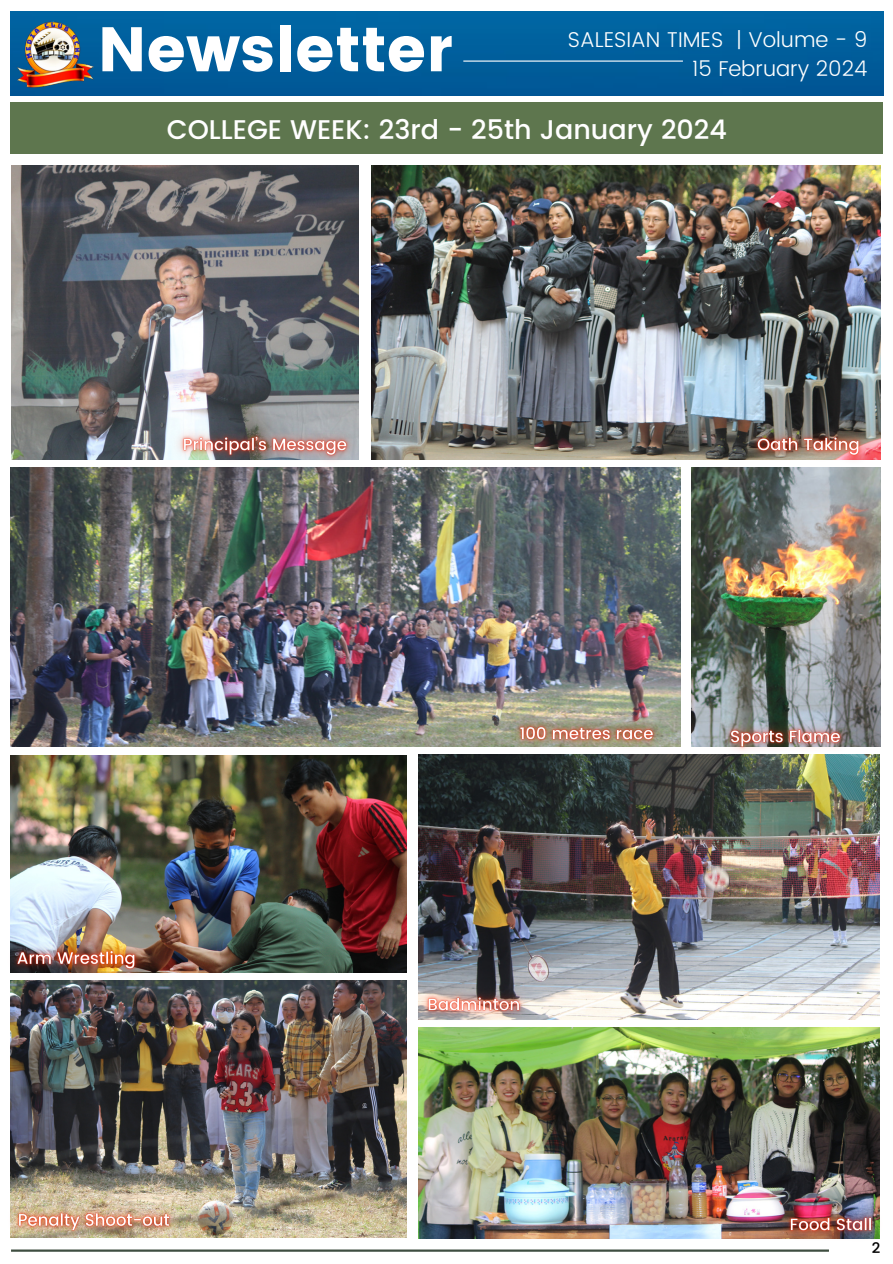
<style>
.page{position:relative;width:893px;height:1264px;background:#fff}
.page>*{position:absolute;margin:0;border:0;box-sizing:border-box;transform-origin:0 0}
.t1{font:62.55px "Poppins";color:#fff}
.t2{font:500 27px "Poppins";color:#fff}
.t3{font:300 21.45px/29.2px "Poppins";color:#fff;text-align:right}
.t4{font:500 14.85px "Poppins";color:#000}
</style>
<div class="page">
<div style="left:11px;top:102px;width:872px;height:52px;background:#5e764e"></div>
<div style="left:11px;top:12px;width:872px;height:83px;background:#005e9c"></div>
<img style="left:15px;top:17px;width:78px;height:77px">
<hr style="left:463px;top:60px;width:219px;height:2px;background:#fff">
<img style="left:11px;top:166px;width:348px;height:293px">
<img style="left:371px;top:166px;width:509px;height:293px">
<img style="left:11px;top:467px;width:669px;height:279px">
<img style="left:691px;top:467px;width:189px;height:279px">
<img style="left:11px;top:755px;width:396px;height:217px">
<img style="left:419px;top:755px;width:460px;height:264px">
<img style="left:11px;top:980px;width:396px;height:257px">
<img style="left:419px;top:1027px;width:460px;height:211px">
<img style="left:734px;top:410px;width:147px;height:72px">
<img style="left:160px;top:410px;width:209px;height:72px">
<img style="left:496px;top:698px;width:179px;height:72px">
<img style="left:707px;top:701px;width:156px;height:72px">
<img style="left:10px;top:923px;width:148px;height:72px">
<img style="left:404px;top:969px;width:139px;height:72px">
<img style="left:10px;top:1184px;width:184px;height:68px">
<img style="left:766px;top:1189px;width:114px;height:63px">
<hr style="left:11px;top:1249px;width:817px;height:2px;background:#3e4e40">
<h1 class="t1" style="left:98px;top:13px;width:356px">Newsletter</h1>
<h4 class="t3" style="left:568px;top:25px;width:301px">SALESIAN TIMES | Volume - 9<br>15 February 2024</h4>
<p class="t2" style="left:167px;top:114px;width:561px">COLLEGE WEEK: 23rd - 25th January 2024</p>
<p class="t4" style="left:871px;top:1239px;width:10px">2</p>
</div>
